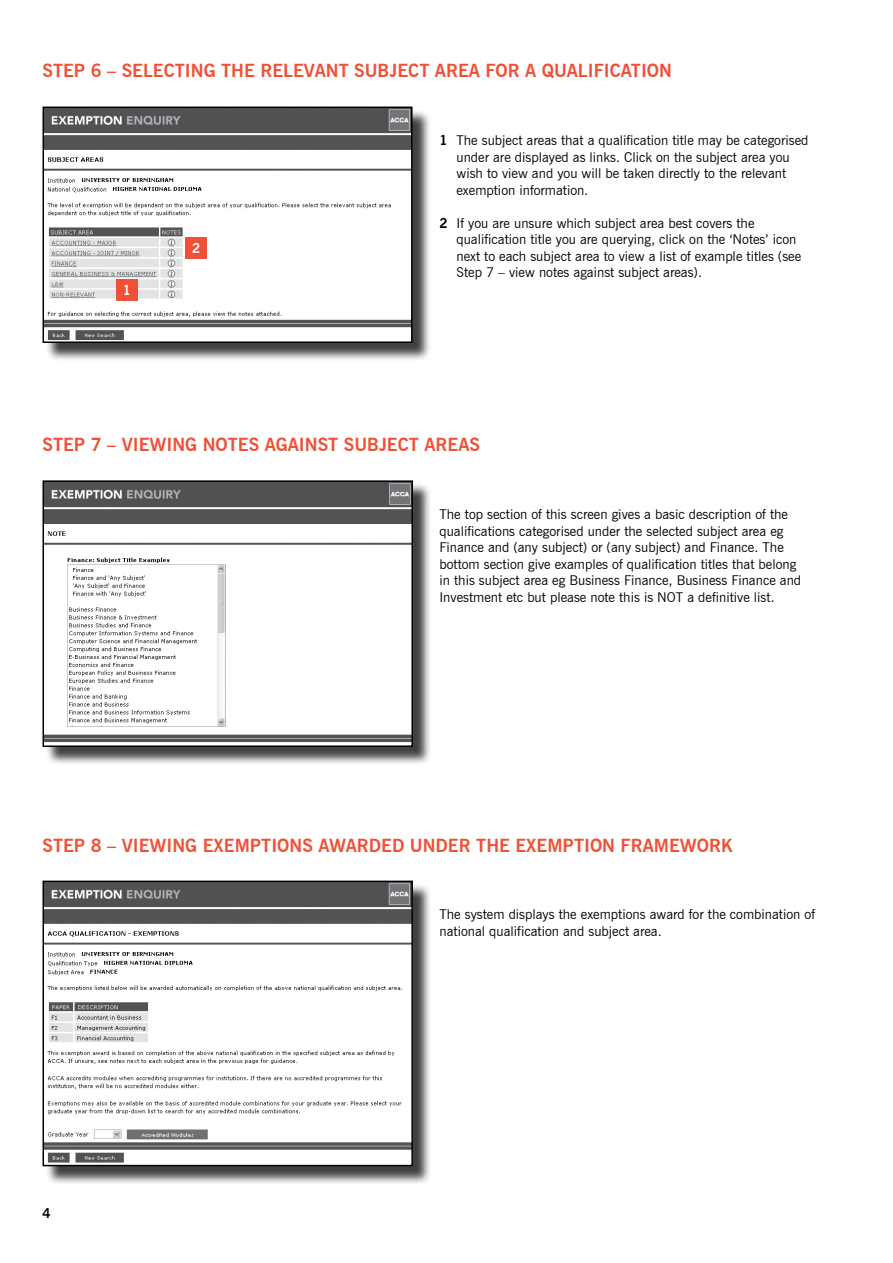
<style>
.page{position:relative;width:893px;height:1263px;background:#fff}
.page>*{position:absolute;margin:0;border:0;box-sizing:border-box;transform-origin:0 0}
.t1{font:700 18px "News Gothic BT";color:#f05136}
.t2{font:13.5px/16.5px "News Gothic BT";color:#000}
.t3{font:700 13.5px "News Gothic BT";color:#fff}
.t4{font:700 13.5px "News Gothic BT";color:#000}
.s1{font-weight:700}
</style>
<div class="page">
<div style="left:45px;top:483px;width:386px;height:283px;background:#000;opacity:.75"></div>
<img style="left:46px;top:483px;width:364px;height:261px">
<div style="left:43px;top:480px;width:370px;height:267px;border:2px solid #000"></div>
<div style="left:45px;top:883px;width:386px;height:302px;background:#000;opacity:.75"></div>
<img style="left:46px;top:883px;width:364px;height:280px">
<div style="left:43px;top:880px;width:370px;height:286px;border:2px solid #000"></div>
<div style="left:45px;top:109px;width:386px;height:253px;background:#000;opacity:.75"></div>
<img style="left:46px;top:110px;width:364px;height:230px">
<div style="left:43px;top:107px;width:370px;height:236px;border:2px solid #000"></div>
<div style="left:116px;top:279px;width:22px;height:21px;background:#f05136"></div>
<div style="left:186px;top:238px;width:21px;height:21px;background:#f05136"></div>
<h1 class="t1" style="left:43px;top:60px;width:631px">STEP 6 – SELECTING THE RELEVANT SUBJECT AREA FOR A QUALIFICATION</h1>
<p class="t3" style="left:123px;top:282px;width:10px">1</p>
<p class="t3" style="left:192px;top:240px;width:10px">2</p>
<p class="t2" style="left:456px;top:132px;width:353px;text-indent:-17px"><span class="s1">1</span> The subject areas that a qualification title may be categorised under are displayed as links. Click on the subject area you wish to view and you will be taken directly to the relevant exemption information.</p>
<p class="t2" style="left:456px;top:214px;width:346px;text-indent:-17px"><span class="s1">2</span> If you are unsure which subject area best covers the qualification title you are querying, click on the ‘Notes’ icon next to each subject area to view a list of example titles (see Step 7 – view notes against subject areas).</p>
<h1 class="t1" style="left:43px;top:434px;width:438px">STEP 7 – VIEWING NOTES AGAINST SUBJECT AREAS</h1>
<p class="t2" style="left:439px;top:506px;width:363px">The top section of this screen gives a basic description of the qualifications categorised under the selected subject area eg Finance and (any subject) or (any subject) and Finance. The bottom section give examples of qualification titles that belong in this subject area eg Business Finance, Business Finance and Investment etc but please note this is NOT a definitive list.</p>
<h1 class="t1" style="left:43px;top:834px;width:692px">STEP 8 – VIEWING EXEMPTIONS AWARDED UNDER THE EXEMPTION FRAMEWORK</h1>
<p class="t4" style="left:43px;top:1205px;width:10px">4</p>
<p class="t2" style="left:439px;top:906px;width:377px">The system displays the exemptions award for the combination of national qualification and subject area.</p>
</div>
